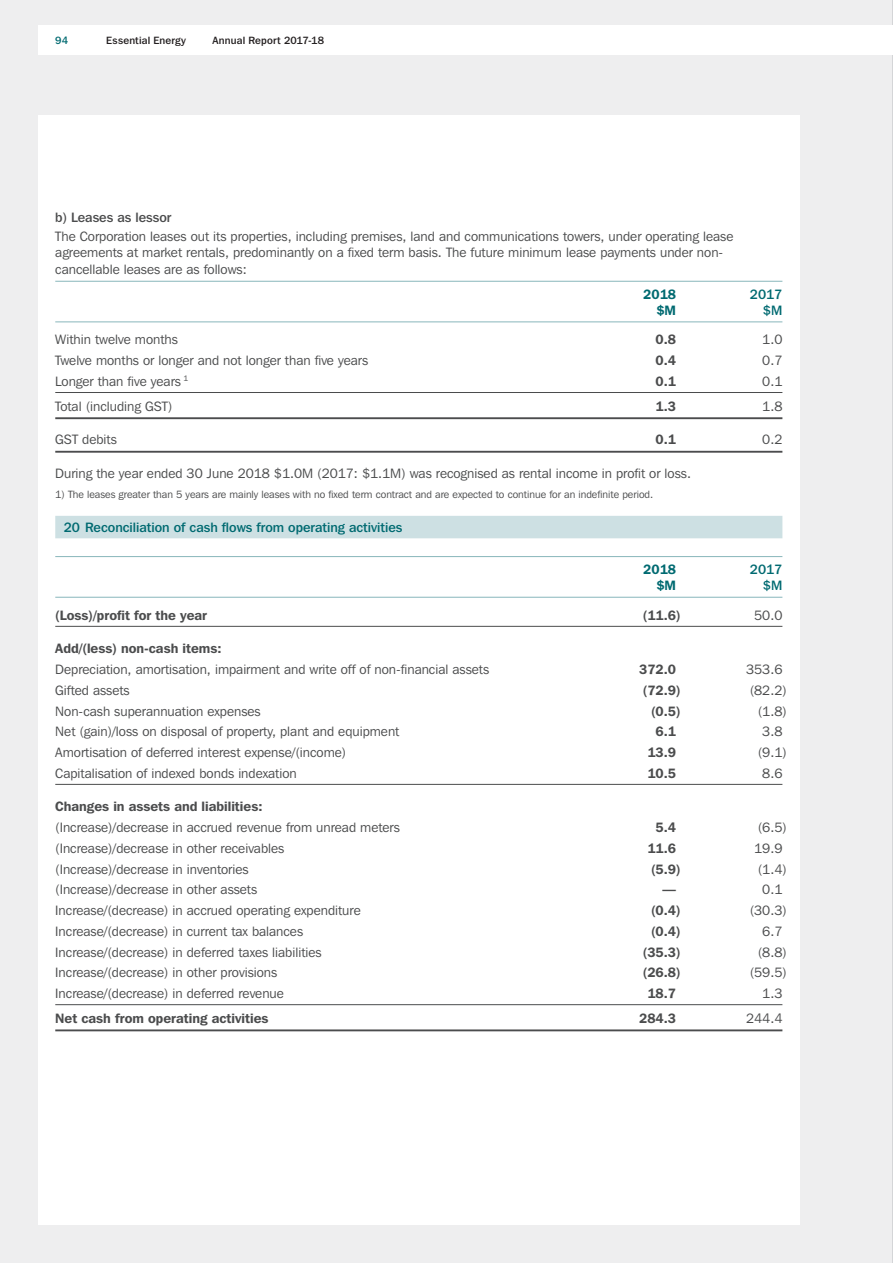
<style>
.page{position:relative;width:893px;height:1263px;background:#eeeeef}
.page>*{position:absolute;margin:0;border:0;box-sizing:border-box;transform-origin:0 0}
.F_Table_Text{font:13.5px "Franklin Gothic IT Cby BT";color:#4b4c4d}
.Body_Text{font:13.5px/16.5px "Franklin Gothic IT Cby BT";color:#4b4c4d}
.F_Table_Text-2{font:600 13.5px "Franklin Gothic IT Cby BT";color:#4b4c4d}
.F_Line_Line__2{font:13.5px "Franklin Gothic IT Cby BT";color:#4b4c4d}
.H1_Notes__6{font:500 13.5px "Franklin Gothic IT Cby BT";color:#006a71}
.F_Thin_Line__4{font:13.5px "Franklin Gothic IT Cby BT";color:#4b4c4d}
.F_Thick_Line__4{font:600 13.5px "Franklin Gothic IT Cby BT";color:#4b4c4d}
.F_Thick_Line__4-2{font:13.5px "Franklin Gothic IT Cby BT";color:#4b4c4d}
.F_Thin_Line__4-2{font:600 13.5px "Franklin Gothic IT Cby BT";color:#4b4c4d}
.H3_Medium__4{font:500 13.5px "Franklin Gothic IT Cby BT";color:#4b4c4d}
.F_Table_Headings{font:600 13.5px "Franklin Gothic IT Cby BT";color:#006a71}
.F_Table_Headings-2{font:500 13.5px "Franklin Gothic IT Cby BT";color:#006a71}
.F_Line_Line__2-2{font:600 13.5px "Franklin Gothic IT Cby BT";color:#4b4c4d}
.Superscript__3{font:10.5px "Franklin Gothic IT Cby BT";color:#4b4c4d}
.t1{font:500 10.5px "Franklin Gothic IT Cby BT";letter-spacing:.015em;color:#231f20}
.t2{font:500 10.5px "Franklin Gothic IT Cby BT";color:#006a71}
</style>
<div class="page">
<hr style="left:892px;top:0;width:1px;height:1263px;background:#bcbdc0">
<div style="left:38px;top:26px;width:855px;height:29px;background:#fff"></div>
<div style="left:38px;top:115px;width:761px;height:1110px;background:#fff"></div>
<hr style="left:55px;top:281px;width:727px;height:1px;background:#88b6bb">
<hr style="left:55px;top:321px;width:727px;height:1px;background:#88b6bb">
<hr style="left:55px;top:392px;width:727px;height:1px;background:#4b4c4d">
<hr style="left:55px;top:417px;width:727px;height:2px;background:#4b4c4d">
<hr style="left:55px;top:451px;width:727px;height:2px;background:#4b4c4d">
<div style="left:55px;top:516px;width:727px;height:22px;background:#cde0e3"></div>
<hr style="left:55px;top:556px;width:727px;height:1px;background:#88b6bb">
<hr style="left:55px;top:597px;width:727px;height:1px;background:#88b6bb">
<hr style="left:55px;top:626px;width:727px;height:1px;background:#4b4c4d">
<hr style="left:55px;top:784px;width:727px;height:1px;background:#4b4c4d">
<hr style="left:55px;top:1004px;width:727px;height:1px;background:#4b4c4d">
<hr style="left:55px;top:1029px;width:727px;height:2px;background:#4b4c4d">
<p class="t2" style="left:55px;top:34px;width:14px">94</p>
<p class="t1" style="left:106px;top:34px;width:81px">Essential Energy</p>
<p class="t1" style="left:213px;top:34px;width:113px">Annual Report 2017-18</p>
<p class="H3_Medium__4" style="left:55px;top:209px;width:118px">b) Leases as lessor</p>
<p class="Body_Text" style="left:55px;top:227px;width:680px">The Corporation leases out its properties, including premises, land and communications towers, under operating lease agreements at market rentals, predominantly on a fixed term basis. The future minimum lease payments under non&shy;cancellable leases are as follows:</p>
<p class="F_Table_Headings" style="left:643px;top:285px;width:34px">2018</p>
<p class="F_Table_Headings-2" style="left:750px;top:285px;width:34px">2017</p>
<p class="F_Table_Headings" style="left:656px;top:302px;width:21px">$M</p>
<p class="F_Table_Headings-2" style="left:763px;top:302px;width:21px">$M</p>
<p class="F_Table_Text" style="left:55px;top:331px;width:124px">Within twelve months</p>
<p class="F_Table_Text-2" style="left:656px;top:331px;width:22px">0.8</p>
<p class="F_Table_Text" style="left:762px;top:331px;width:22px">1.0</p>
<p class="F_Table_Text" style="left:55px;top:352px;width:314px">Twelve months or longer and not longer than five years</p>
<p class="F_Table_Text-2" style="left:656px;top:352px;width:22px">0.4</p>
<p class="F_Table_Text" style="left:762px;top:352px;width:22px">0.7</p>
<p class="F_Line_Line__2" style="left:55px;top:373px;width:134px">Longer than five years <sup>1</sup></p>
<p class="F_Line_Line__2-2" style="left:656px;top:373px;width:22px">0.1</p>
<p class="F_Line_Line__2" style="left:762px;top:373px;width:22px">0.1</p>
<p class="F_Thick_Line__4-2" style="left:55px;top:398px;width:119px">Total (including GST)</p>
<p class="F_Thick_Line__4" style="left:656px;top:398px;width:22px">1.3</p>
<p class="F_Thick_Line__4-2" style="left:762px;top:398px;width:22px">1.8</p>
<p class="F_Thick_Line__4-2" style="left:55px;top:431px;width:63px">GST debits</p>
<p class="F_Thick_Line__4" style="left:656px;top:431px;width:22px">0.1</p>
<p class="F_Thick_Line__4-2" style="left:762px;top:431px;width:22px">0.2</p>
<p class="Body_Text" style="left:55px;top:465px;width:637px">During the year ended 30 June 2018 $1.0M (2017: $1.1M) was recognised as rental income in profit or loss.</p>
<p class="Superscript__3" style="left:55px;top:488px;width:599px">1) The leases greater than 5 years are mainly leases with no fixed term contract and are expected to continue for an indefinite period.</p>
<p class="H1_Notes__6" style="left:64px;top:519px;width:340px">20 Reconciliation of cash flows from operating activities</p>
<p class="F_Table_Headings" style="left:643px;top:561px;width:34px">2018</p>
<p class="F_Table_Headings-2" style="left:750px;top:561px;width:34px">2017</p>
<p class="F_Table_Headings" style="left:656px;top:577px;width:21px">$M</p>
<p class="F_Table_Headings-2" style="left:763px;top:577px;width:21px">$M</p>
<p class="F_Thin_Line__4-2" style="left:55px;top:606px;width:153px">(Loss)/profit for the year</p>
<p class="F_Thin_Line__4-2" style="left:643px;top:606px;width:39px">(11.6)</p>
<p class="F_Thin_Line__4" style="left:754px;top:607px;width:30px">50.0</p>
<p class="F_Table_Text-2" style="left:55px;top:640px;width:168px">Add/(less) non-cash items:</p>
<p class="F_Table_Text" style="left:55px;top:661px;width:435px">Depreciation, amortisation, impairment and write off of non-financial assets</p>
<p class="F_Table_Text-2" style="left:639px;top:661px;width:38px">372.0</p>
<p class="F_Table_Text" style="left:746px;top:661px;width:38px">353.6</p>
<p class="F_Table_Text" style="left:55px;top:682px;width:76px">Gifted assets</p>
<p class="F_Table_Text-2" style="left:643px;top:681px;width:39px">(72.9)</p>
<p class="F_Table_Text" style="left:750px;top:682px;width:39px">(82.2)</p>
<p class="F_Table_Text" style="left:55px;top:702px;width:207px">Non-cash superannuation expenses</p>
<p class="F_Table_Text-2" style="left:651px;top:702px;width:31px">(0.5)</p>
<p class="F_Table_Text" style="left:758px;top:702px;width:30px">(1.8)</p>
<p class="F_Table_Text" style="left:55px;top:723px;width:346px">Net (gain)/loss on disposal of property, plant and equipment</p>
<p class="F_Table_Text-2" style="left:656px;top:723px;width:22px">6.1</p>
<p class="F_Table_Text" style="left:762px;top:723px;width:22px">3.8</p>
<p class="F_Table_Text" style="left:55px;top:744px;width:293px">Amortisation of deferred interest expense/(income)</p>
<p class="F_Table_Text-2" style="left:647px;top:744px;width:30px">13.9</p>
<p class="F_Table_Text" style="left:758px;top:744px;width:30px">(9.1)</p>
<p class="F_Thin_Line__4" style="left:55px;top:765px;width:243px">Capitalisation of indexed bonds indexation</p>
<p class="F_Thin_Line__4-2" style="left:647px;top:764px;width:30px">10.5</p>
<p class="F_Thin_Line__4" style="left:762px;top:765px;width:22px">8.6</p>
<p class="F_Table_Text-2" style="left:55px;top:798px;width:209px">Changes in assets and liabilities:</p>
<p class="F_Table_Text" style="left:55px;top:819px;width:346px">(Increase)/decrease in accrued revenue from unread meters</p>
<p class="F_Table_Text-2" style="left:656px;top:819px;width:22px">5.4</p>
<p class="F_Table_Text" style="left:758px;top:819px;width:30px">(6.5)</p>
<p class="F_Table_Text" style="left:55px;top:840px;width:231px">(Increase)/decrease in other receivables</p>
<p class="F_Table_Text-2" style="left:647px;top:839px;width:30px">11.6</p>
<p class="F_Table_Text" style="left:754px;top:840px;width:30px">19.9</p>
<p class="F_Table_Text" style="left:55px;top:860px;width:195px">(Increase)/decrease in inventories</p>
<p class="F_Table_Text-2" style="left:651px;top:860px;width:31px">(5.9)</p>
<p class="F_Table_Text" style="left:758px;top:860px;width:30px">(1.4)</p>
<p class="F_Table_Text" style="left:55px;top:881px;width:203px">(Increase)/decrease in other assets</p>
<p class="F_Table_Text-2" style="left:663px;top:881px;width:15px">—</p>
<p class="F_Table_Text" style="left:762px;top:881px;width:22px">0.1</p>
<p class="F_Table_Text" style="left:55px;top:902px;width:307px">Increase/(decrease) in accrued operating expenditure</p>
<p class="F_Table_Text-2" style="left:651px;top:902px;width:31px">(0.4)</p>
<p class="F_Table_Text" style="left:750px;top:902px;width:39px">(30.3)</p>
<p class="F_Table_Text" style="left:55px;top:923px;width:249px">Increase/(decrease) in current tax balances</p>
<p class="F_Table_Text-2" style="left:651px;top:922px;width:31px">(0.4)</p>
<p class="F_Table_Text" style="left:762px;top:923px;width:22px">6.7</p>
<p class="F_Table_Text" style="left:55px;top:943px;width:268px">Increase/(decrease) in deferred taxes liabilities</p>
<p class="F_Table_Text-2" style="left:643px;top:943px;width:39px">(35.3)</p>
<p class="F_Table_Text" style="left:758px;top:943px;width:30px">(8.8)</p>
<p class="F_Table_Text" style="left:55px;top:964px;width:223px">Increase/(decrease) in other provisions</p>
<p class="F_Table_Text-2" style="left:643px;top:964px;width:39px">(26.8)</p>
<p class="F_Table_Text" style="left:750px;top:964px;width:39px">(59.5)</p>
<p class="F_Line_Line__2" style="left:55px;top:985px;width:230px">Increase/(decrease) in deferred revenue</p>
<p class="F_Line_Line__2-2" style="left:647px;top:985px;width:30px">18.7</p>
<p class="F_Line_Line__2" style="left:762px;top:985px;width:22px">1.3</p>
<p class="F_Thick_Line__4" style="left:55px;top:1010px;width:215px">Net cash from operating activities</p>
<p class="F_Thick_Line__4" style="left:639px;top:1010px;width:38px">284.3</p>
<p class="F_Thick_Line__4-2" style="left:746px;top:1010px;width:38px">244.4</p>
</div>
